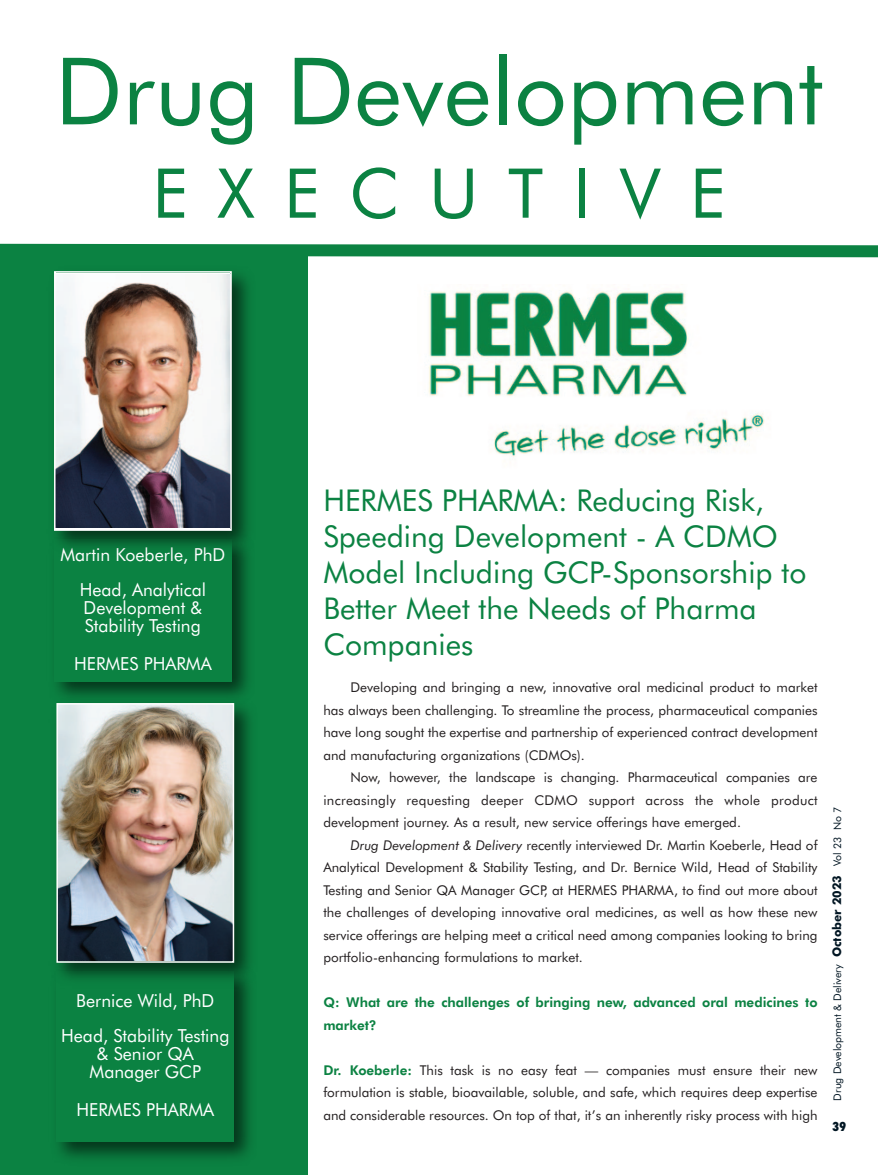
<style>
.page{position:relative;width:878px;height:1175px;background:#fff}
.page>*{position:absolute;margin:0;border:0;box-sizing:border-box;transform-origin:0 0}
.t1{font:93px "Futura BT";color:#0b8242}
.t2{font:68.7px "Futura BT";letter-spacing:.435em;color:#0b8242}
.t3{font:30px/36px "Futura BT";color:#0b8242}
.t4{font:18px/18px "Futura BT";color:#fff}
.t5{font:13.5px/22.5px "Futura BT";color:#231f20;text-align:justify}
.t6{font:800 13.5px/22.5px "Futura BT";color:#0b8242}
.t7{font:800 condensed 12px "Futura";color:#001522}
.t8{font:10.5px "Futura BT";color:#001522}
.s1{font-style:italic}
.s2{font-weight:800;color:#0b8242}
.s3{font-weight:700;font-size:12px}
</style>
<div class="page">
<div style="left:0;top:253px;width:307px;height:921px;background:#0b8242"></div>
<svg style="left:0;top:243px;width:878px;height:20px"></svg>
<img style="left:57px;top:274px;width:172px;height:254px">
<div style="left:54px;top:271px;width:178px;height:260px;border:2px solid #fff"></div>
<img style="left:428px;top:290px;width:337px;height:167px">
<img style="left:52px;top:695px;width:203px;height:293px">
<img style="left:59px;top:706px;width:172px;height:253px">
<div style="left:56px;top:703px;width:178px;height:259px;border:2px solid #fff"></div>
<p class="t1" style="left:55px;top:54px;width:769px">Drug Development</p>
<p class="t2" style="left:152px;top:166px;width:574px">EXECUTIVE</p>
<p class="t4" style="left:60px;top:547px;width:166px">Martin Koeberle, PhD</p>
<p class="t4" style="left:80px;top:582px;width:128px">Head, Analytical<br>Development &amp;<br>Stability Testing</p>
<p class="t4" style="left:74px;top:656px;width:139px">HERMES PHARMA</p>
<p class="t4" style="left:76px;top:993px;width:140px">Bernice Wild, PhD</p>
<p class="t4" style="left:61px;top:1028px;width:170px;text-align:center">Head, Stability Testing &amp; Senior QA<br>Manager GCP</p>
<p class="t4" style="left:76px;top:1102px;width:139px">HERMES PHARMA</p>
<p class="t3" style="left:323px;top:485px;width:484px">HERMES PHARMA: Reducing Risk,<br>Speeding Development - A CDMO<br>Model Including GCP-Sponsorship to<br>Better Meet the Needs of Pharma<br>Companies</p>
<p class="t5" style="left:323px;top:677px;width:495px;text-indent:27px">Developing and bringing a new, innovative oral medicinal product to market has always been challenging. To streamline the process, pharmaceutical companies have long sought the expertise and partnership of experienced contract development and manufacturing organizations (CDMOs).</p>
<p class="t5" style="left:323px;top:767px;width:495px;text-indent:27px">Now, however, the landscape is changing. Pharmaceutical companies are increasingly requesting deeper CDMO support across the whole product development journey. As a result, new service offerings have emerged.</p>
<p class="t5" style="left:323px;top:835px;width:495px;text-indent:27px"><span class="s1">Drug Development &amp; Delivery</span> recently interviewed Dr. Martin Koeberle, Head of Analytical Development &amp; Stability Testing, and Dr. Bernice Wild, Head of Stability Testing and Senior QA Manager GCP, at HERMES PHARMA, to find out more about the challenges of developing innovative oral medicines, as well as how these new service offerings are helping meet a critical need among companies looking to bring portfolio-enhancing formulations to market.</p>
<p class="t6" style="left:323px;top:992px;width:495px">Q: What are the challenges of bringing new, advanced oral medicines to market?</p>
<p class="t5" style="left:323px;top:1060px;width:495px"><span class="s2">Dr. Koeberle:</span> This task is no easy feat — companies must ensure their new formulation is stable, bioavailable, soluble, and safe, which requires deep expertise and considerable resources. On top of that, it’s an inherently risky process with high</p>
<p class="t8" style="left:833px;top:1100px;width:295px;rotate:-90deg">Drug Development &amp; Delivery <span class="s3">October 2023</span> Vol 23 No 7</p>
<p class="t7" style="left:832px;top:1118px;width:16px">39</p>
</div>
